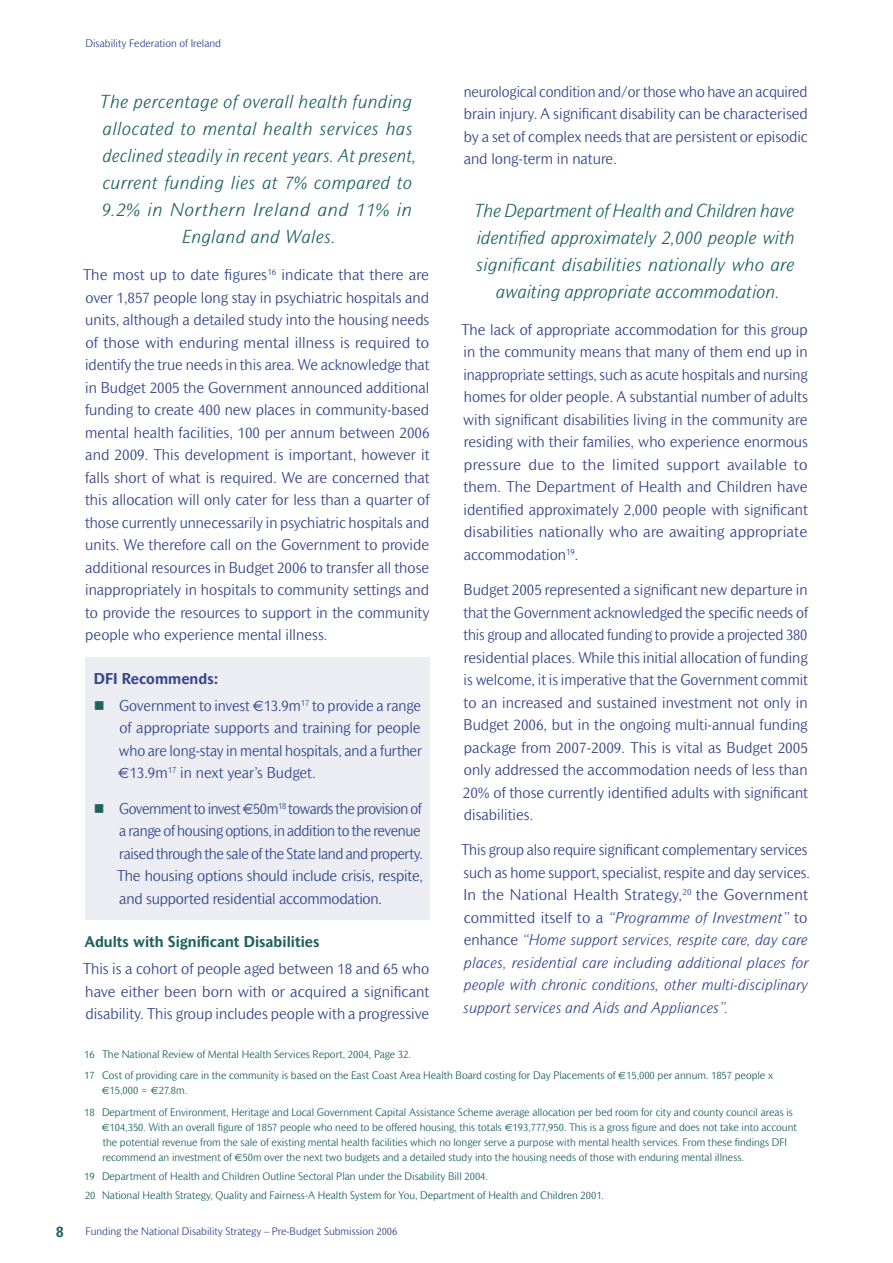
<style>
.page{position:relative;width:893px;height:1263px;background:#fff}
.page>*{position:absolute;margin:0;border:0;box-sizing:border-box;transform-origin:0 0}
.pull_quote{font:italic 300 18px/27px "Mahsuri Sans";letter-spacing:.01em;color:#206261;text-align:center}
.body{font:300 15px/22.5px "Mahsuri Sans";color:#36478b;text-align:justify}
.body-2{font:italic 300 15px/22.5px "Mahsuri Sans";color:#36478b}
.indent{font:300 15px/22.5px "Mahsuri Sans";letter-spacing:-.02em;color:#36478b;scale:.96 1}
.body-3{font:300 15px/22.5px "Mahsuri Sans";color:#36478b;text-align:justify;scale:.96 1}
.indent-2{font:300 15px/22.5px "Mahsuri Sans";letter-spacing:-.02em;color:#36478b;text-align:justify}
.heading{font:700 15px "Mahsuri Sans";color:#206261}
.heading-2{font:700 15px "Mahsuri Sans";color:#36478b}
.footnote{font:300 10.5px/15px "Mahsuri Sans";color:#206261}
.t1{font:300 10.5px "Mahsuri Sans";color:#36478b}
.s1{color:#206261}
.s2{font-family:"Euro Sans";font-weight:400}
.s3{font-style:normal}
</style>
<div class="page">
<div style="left:85px;top:658px;width:344px;height:262px;background:#ebedf3"></div>
<p class="t1" style="left:85px;top:36px;width:137px">Disability Federation of Ireland</p>
<p class="pull_quote" style="left:100px;top:88px;width:318px">The percentage of overall health funding allocated to mental health services has declined steadily in recent years. At present, current funding lies at 7% compared to 9.2% in Northern Ireland and 11% in England and Wales.</p>
<p class="body" style="left:83px;top:264px;width:348px">The most up to date figures<sup>16</sup> indicate that there are over 1,857 people long stay in psychiatric hospitals and units, although a detailed study into the housing needs of those with enduring mental illness is required to identify the true needs in this area. We acknowledge that in Budget 2005 the Government announced additional funding to create 400 new places in community-based mental health facilities, 100 per annum between 2006 and 2009. This development is important, however it falls short of what is required. We are concerned that this allocation will only cater for less than a quarter of those currently unnecessarily in psychiatric hospitals and units. We therefore call on the Government to provide additional resources in Budget 2006 to transfer all those inappropriately in hospitals to community settings and to provide the resources to support in the community people who experience mental illness.</p>
<p class="heading-2" style="left:94px;top:669px;width:126px">DFI Recommends:</p>
<p class="indent-2" style="left:118px;top:694px;width:305px;text-indent:-25px"><span class="s1">■</span> Government to invest <span class="s2">€</span>13.9m<sup>17</sup> to provide a range of appropriate supports and training for people who are long-stay in mental hospitals, and a further <span class="s2">€</span>13.9m<sup>17</sup> in next year’s Budget.</p>
<p class="indent" style="left:117px;top:797px;width:321px;text-indent:-23px"><span class="s1">■</span> Government to invest <span class="s2">€</span>50m<sup>18</sup> towards the provision of a range of housing options, in addition to the revenue raised through the sale of the State land and property.<br>The housing options should include crisis, respite, and supported residential accommodation.</p>
<p class="heading" style="left:85px;top:933px;width:236px">Adults with Significant Disabilities</p>
<p class="body" style="left:83px;top:957px;width:348px">This is a cohort of people aged between 18 and 65 who have either been born with or acquired a significant disability. This group includes people with a progressive</p>
<p class="body-3" style="left:464px;top:80px;width:360px">neurological condition and/or those who have an acquired brain injury. A significant disability can be characterised by a set of complex needs that are persistent or episodic and long-term in nature.</p>
<p class="pull_quote" style="left:474px;top:197px;width:322px">The Department of Health and Children have identified approximately 2,000 people with significant disabilities nationally who are awaiting appropriate accommodation.</p>
<p class="body" style="left:461px;top:318px;width:348px">The lack of appropriate accommodation for this group in the community means that many of them end up in inappropriate settings, such as acute hospitals and nursing homes for older people. A substantial number of adults with significant disabilities living in the community are residing with their families, who experience enormous pressure due to the limited support available to them. The Department of Health and Children have identified approximately 2,000 people with significant disabilities nationally who are awaiting appropriate accommodation<sup>19</sup>.</p>
<p class="body" style="left:463px;top:578px;width:347px">Budget 2005 represented a significant new departure in that the Government acknowledged the specific needs of this group and allocated funding to provide a projected 380 residential places. While this initial allocation of funding is welcome, it is imperative that the Government commit to an increased and sustained investment not only in Budget 2006, but in the ongoing multi-annual funding package from 2007-2009. This is vital as Budget 2005 only addressed the accommodation needs of less than 20% of those currently identified adults with significant disabilities.</p>
<p class="body-2" style="left:461px;top:839px;width:350px"><span class="s3">This group also require significant complementary services such as home support, specialist, respite and day services.<br>In the National Health Strategy,</span><sup>20</sup> <span class="s3">the Government committed itself to a</span> “Programme of Investment” <span class="s3">to enhance</span> “Home support services, respite care, day care places, residential care including additional places for people with chronic conditions, other multi-disciplinary support services and Aids and Appliances”.</p>
<p class="footnote" style="left:84px;top:1047px;width:328px">16 The National Review of Mental Health Services Report, 2004, Page 32.</p>
<p class="footnote" style="left:102px;top:1068px;width:673px;text-indent:-18px">17 Cost of providing care in the community is based on the East Coast Area Health Board costing for Day Placements of <span class="s2">€</span>15,000 per annum. 1857 people x <span class="s2">€</span>15,000 = <span class="s2">€</span>27.8m.</p>
<p class="footnote" style="left:102px;top:1104px;width:697px;text-indent:-18px">18 Department of Environment, Heritage and Local Government Capital Assistance Scheme average allocation per bed room for city and county council areas is <span class="s2">€</span>104,350. With an overall figure of 1857 people who need to be offered housing, this totals <span class="s2">€</span>193,777,950. This is a gross figure and does not take into account the potential revenue from the sale of existing mental health facilities which no longer serve a purpose with mental health services. From these findings DFI recommend an investment of <span class="s2">€</span>50m over the next two budgets and a detailed study into the housing needs of those with enduring mental illness.</p>
<p class="footnote" style="left:84px;top:1169px;width:405px">19 Department of Health and Children Outline Sectoral Plan under the Disability Bill 2004.</p>
<p class="footnote" style="left:85px;top:1188px;width:520px">20 National Health Strategy, Quality and Fairness-A Health System for You, Department of Health and Children 2001.</p>
<p class="heading" style="left:56px;top:1222px;width:10px">8</p>
<p class="t1" style="left:85px;top:1225px;width:313px">Funding the National Disability Strategy – Pre-Budget Submission 2006</p>
</div>
